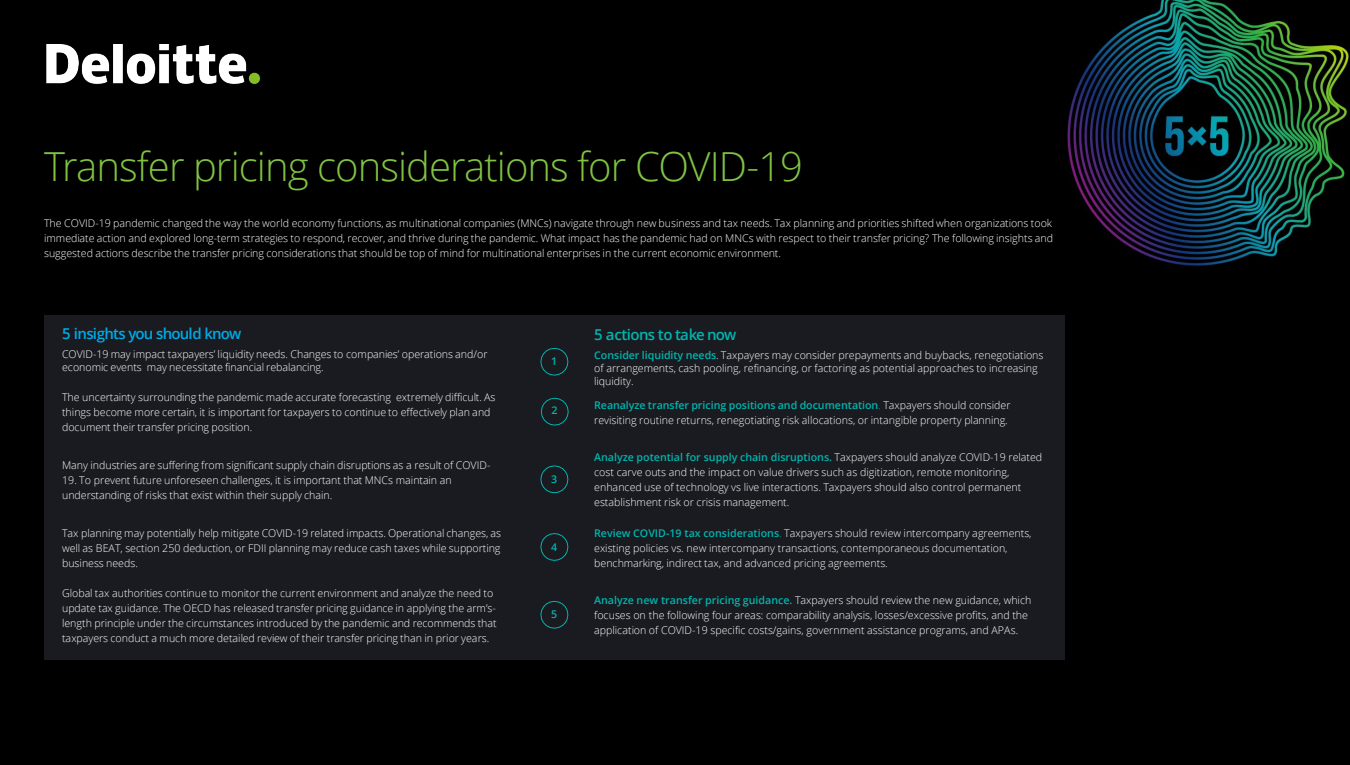
<style>
.page{position:relative;width:1350px;height:765px;background:#000}
.page>*{position:absolute;margin:0;border:0;box-sizing:border-box;transform-origin:0 0}
.t1{font:300 40px "Open Sans";letter-spacing:-.025em;color:#80c342}
.t2{font:600 15px "Open Sans";letter-spacing:-.05em;color:#00aae7}
.t3{font:600 15px "Open Sans";letter-spacing:-.04em;color:#00b5af}
.t4{font:300 10.62px/15px "Open Sans";color:#fff}
.t5{font:600 10.62px "Open Sans";color:#00b5af}
.s1{font-weight:600;color:#00b5af}
.s2{color:#00b5af}
</style>
<div class="page">
<div style="left:44px;top:315px;width:1021px;height:345px;background:#191b20"></div>
<img style="left:46px;top:44px;width:215px;height:40px">
<img style="left:1067px;top:0;width:283px;height:267px">
<svg style="left:540px;top:348px;width:29px;height:28px"></svg>
<svg style="left:541px;top:398px;width:28px;height:28px"></svg>
<svg style="left:540px;top:465px;width:29px;height:28px"></svg>
<svg style="left:540px;top:533px;width:29px;height:28px"></svg>
<svg style="left:540px;top:601px;width:29px;height:28px"></svg>
<p class="t1" style="left:44px;top:139px;width:761px">Transfer pricing considerations for COVID-19</p>
<p class="t4" style="left:44px;top:215px;width:1011px;text-align:justify">The COVID-19 pandemic changed the way the world economy functions, as multinational companies (MNCs) navigate through new business and tax needs. Tax planning and priorities shifted when organizations took immediate action and explored long-term strategies to respond, recover, and thrive during the pandemic. What impact has the pandemic had on MNCs with respect to their transfer pricing? The following insights and suggested actions describe the transfer pricing considerations that should be top of mind for multinational enterprises in the current economic environment.</p>
<p class="t2" style="left:62px;top:324px;width:181px">5 insights you should know</p>
<p class="t4" style="left:62px;top:348px;width:427px;line-height:12.8px">COVID-19 may impact taxpayers’ liquidity needs. Changes to companies’ operations and/or economic events may necessitate financial rebalancing.</p>
<p class="t5" style="left:551px;top:353px;width:8px">1</p>
<p class="t3" style="left:594px;top:325px;width:144px">5 actions to take now</p>
<p class="t4" style="left:594px;top:349px;width:451px;line-height:12.8px"><span class="s1">Consider liquidity needs</span>. Taxpayers may consider prepayments and buybacks, renegotiations of arrangements, cash pooling, refinancing, or factoring as potential approaches to increasing liquidity.</p>
<p class="t4" style="left:62px;top:390px;width:435px">The uncertainty surrounding the pandemic made accurate forecasting extremely difficult. As things become more certain, it is important for taxpayers to continue to effectively plan and document their transfer pricing position.</p>
<p class="t4" style="left:594px;top:397px;width:418px"><span class="s1">Reanalyze transfer pricing positions and documentation</span><span class="s2">.</span> Taxpayers should consider revisiting routine returns, renegotiating risk allocations, or intangible property planning.</p>
<p class="t5" style="left:552px;top:403px;width:8px">2</p>
<p class="t4" style="left:62px;top:457px;width:430px">Many industries are suffering from significant supply chain disruptions as a result of COVID-</p>
<p class="t4" style="left:62px;top:472px;width:391px">19. To prevent future unforeseen challenges, it is important that MNCs maintain an understanding of risks that exist within their supply chain.</p>
<p class="t5" style="left:551px;top:471px;width:8px">3</p>
<p class="t4" style="left:594px;top:450px;width:449px"><span class="s1">Analyze potential for supply chain disruptions.</span> Taxpayers should analyze COVID-19 related cost carve outs and the impact on value drivers such as digitization, remote monitoring, enhanced use of technology vs live interactions. Taxpayers should also control permanent establishment risk or crisis management.</p>
<p class="t4" style="left:62px;top:525px;width:441px;text-align:justify">Tax planning may potentially help mitigate COVID-19 related impacts. Operational changes, as well as BEAT, section 250 deduction, or FDII planning may reduce cash taxes while supporting business needs.</p>
<p class="t4" style="left:594px;top:525px;width:439px"><span class="s1">Review COVID-19 tax considerations</span><span class="s2">.</span> Taxpayers should review intercompany agreements, existing policies vs. new intercompany transactions, contemporaneous documentation, benchmarking, indirect tax, and advanced pricing agreements.</p>
<p class="t5" style="left:551px;top:540px;width:8px">4</p>
<p class="t4" style="left:62px;top:585px;width:436px">Global tax authorities continue to monitor the current environment and analyze the need to update tax guidance. The OECD has released transfer pricing guidance in applying the arm’s&shy;length principle under the circumstances introduced by the pandemic and recommends that taxpayers conduct a much more detailed review of their transfer pricing than in prior years.</p>
<p class="t4" style="left:594px;top:593px;width:439px"><span class="s1">Analyze new transfer pricing guidance.</span> Taxpayers should review the new guidance, which focuses on the following four areas: comparability analysis, losses/excessive profits, and the application of COVID-19 specific costs/gains, government assistance programs, and APAs.</p>
<p class="t5" style="left:551px;top:607px;width:8px">5</p>
</div>
